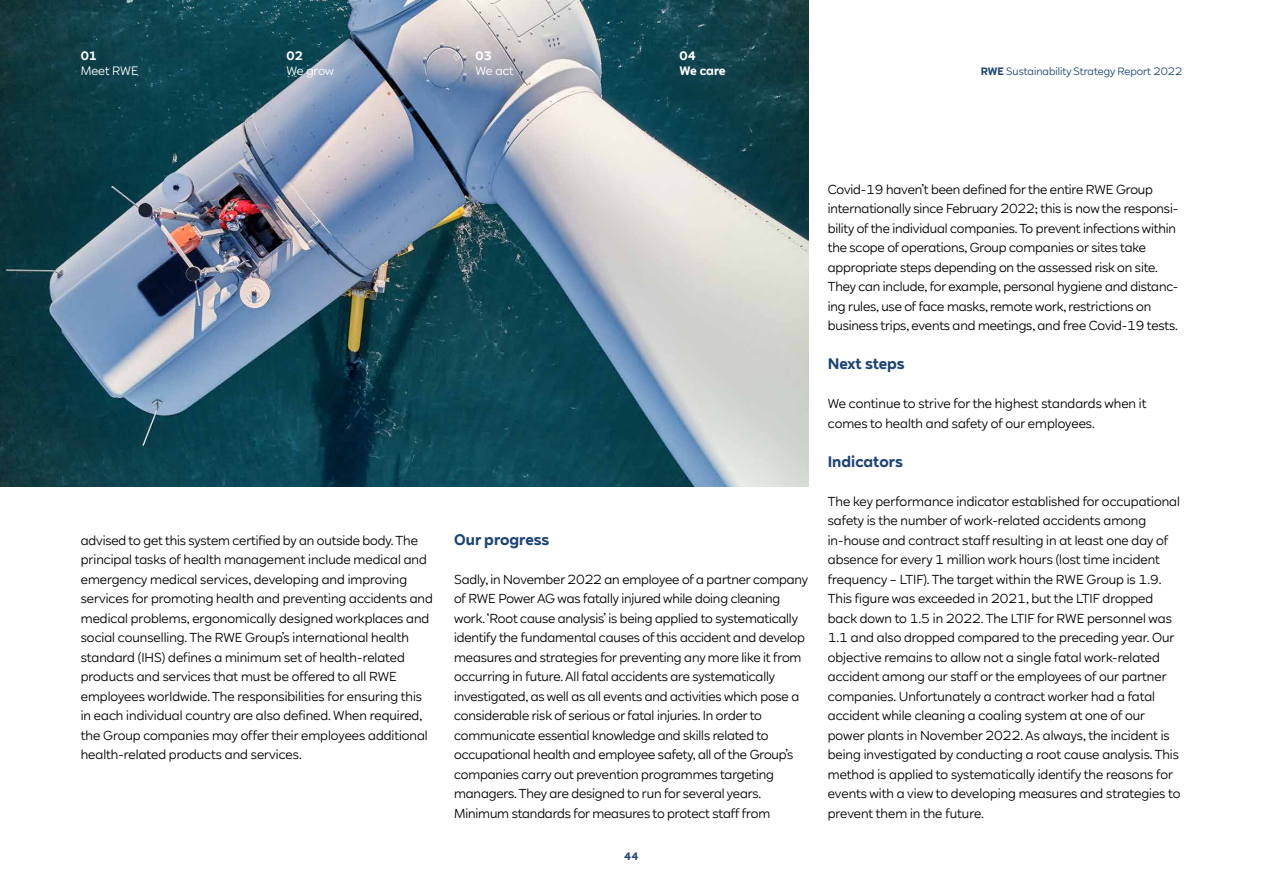
<style>
.page{position:relative;width:1263px;height:893px;background:#fff}
.page>*{position:absolute;margin:0;border:0;box-sizing:border-box;transform-origin:0 0}
.t1{font:700 15px "RWE Sans";color:#1d4477}
.t2{font:12.75px/19.5px "RWE Sans";letter-spacing:-.005em;color:#000}
.t3{font:12px "RWE Sans";color:#fff}
.t4{font:700 12px/15px "RWE Sans";color:#fff}
.t5{font:10.5px "RWE Sans";color:#1d4477}
.t6{font:700 10.5px "RWE Sans";color:#1d4477}
.s1{font-weight:700}
</style>
<div class="page">
<img style="left:0;top:0;width:809px;height:486px">
<p class="t4" style="left:81px;top:49px;width:18px">01</p>
<p class="t3" style="left:81px;top:64px;width:59px">Meet RWE</p>
<p class="t4" style="left:286px;top:49px;width:18px">02</p>
<p class="t3" style="left:286px;top:64px;width:49px">We grow</p>
<p class="t4" style="left:475px;top:49px;width:18px">03</p>
<p class="t3" style="left:475px;top:64px;width:40px">We act</p>
<p class="t4" style="left:680px;top:49px;width:48px">04<br>We care</p>
<p class="t5" style="left:981px;top:65px;width:203px"><span class="s1">RWE</span> Sustainability Strategy Report 2022</p>
<p class="t2" style="left:81px;top:531px;width:354px">advised to get this system certified by an outside body. The principal tasks of health management include medical and emergency medical services, developing and improving services for promoting health and preventing accidents and medical problems, ergonomically designed workplaces and social counselling. The RWE Group’s international health standard (IHS) defines a minimum set of health-related products and services that must be offered to all RWE employees worldwide. The responsibilities for ensuring this in each individual country are also defined. When required, the Group companies may offer their employees additional health-related products and services.</p>
<p class="t1" style="left:454px;top:530px;width:97px">Our progress</p>
<p class="t2" style="left:454px;top:570px;width:355px">Sadly, in November 2022 an employee of a partner company of RWE Power AG was fatally injured while doing cleaning work. ‘Root cause analysis’ is being applied to systematically identify the fundamental causes of this accident and develop measures and strategies for preventing any more like it from occurring in future. All fatal accidents are systematically investigated, as well as all events and activities which pose a considerable risk of serious or fatal injuries. In order to communicate essential knowledge and skills related to occupational health and employee safety, all of the Group’s companies carry out prevention programmes targeting managers. They are designed to run for several years.<br>Minimum standards for measures to protect staff from</p>
<p class="t6" style="left:624px;top:849px;width:16px">44</p>
<p class="t2" style="left:828px;top:180px;width:352px">Covid-19 haven’t been defined for the entire RWE Group internationally since February 2022; this is now the responsi&shy;bility of the individual companies. To prevent infections within the scope of operations, Group companies or sites take appropriate steps depending on the assessed risk on site.<br>They can include, for example, personal hygiene and distanc&shy;ing rules, use of face masks, remote work, restrictions on business trips, events and meetings, and free Covid-19 tests.</p>
<p class="t1" style="left:828px;top:354px;width:78px">Next steps</p>
<p class="t2" style="left:828px;top:394px;width:320px">We continue to strive for the highest standards when it comes to health and safety of our employees.</p>
<p class="t1" style="left:828px;top:452px;width:77px">Indicators</p>
<p class="t2" style="left:828px;top:492px;width:354px">The key performance indicator established for occupational safety is the number of work-related accidents among in-house and contract staff resulting in at least one day of absence for every 1 million work hours (lost time incident frequency – LTIF). The target within the RWE Group is 1.9.<br>This figure was exceeded in 2021, but the LTIF dropped back down to 1.5 in 2022. The LTIF for RWE personnel was 1.1 and also dropped compared to the preceding year. Our objective remains to allow not a single fatal work-related accident among our staff or the employees of our partner companies. Unfortunately a contract worker had a fatal accident while cleaning a coaling system at one of our power plants in November 2022. As always, the incident is being investigated by conducting a root cause analysis. This method is applied to systematically identify the reasons for events with a view to developing measures and strategies to prevent them in the future.</p>
</div>
